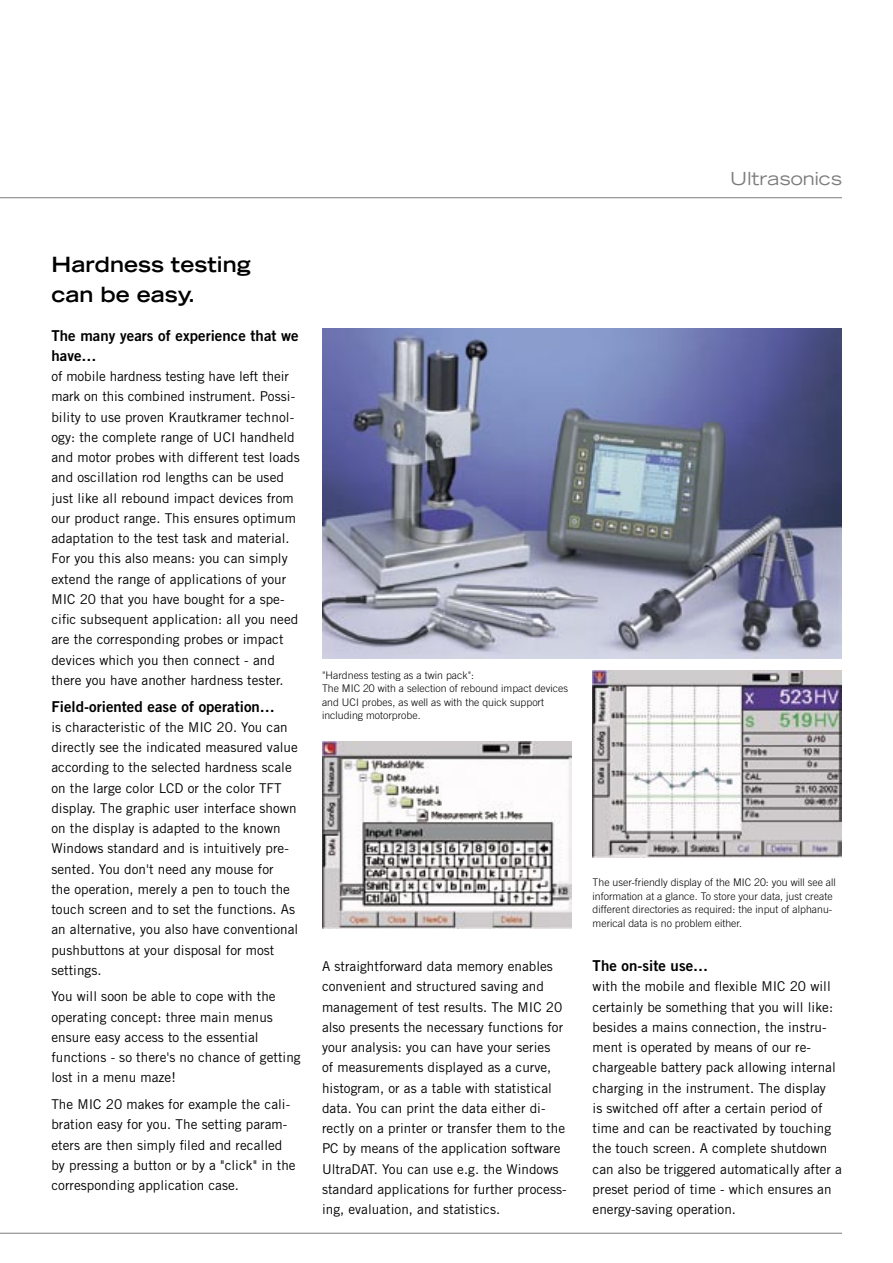
<style>
.page{position:relative;width:893px;height:1263px;background:#fff}
.page>*{position:absolute;margin:0;border:0;box-sizing:border-box;transform-origin:0 0}
.t1{font:700 expanded 21px/30px "Trade Gothic LH";letter-spacing:.005em;color:#000}
.t2{font:expanded 18px "Trade Gothic LH";letter-spacing:.005em;color:#7c7c7c}
.t3{font:15px/20.2px "Trade Gothic Bold Two";letter-spacing:.005em;color:#000}
.t4{font:13.5px/20.2px "Trade Gothic";letter-spacing:.005em;color:#000}
.t5{font:300 10.5px/13.5px "Trade Gothic";letter-spacing:.005em;color:#000}
</style>
<div class="page">
<img style="left:322px;top:741px;width:249px;height:187px">
<img style="left:322px;top:328px;width:520px;height:330px">
<img style="left:592px;top:671px;width:249px;height:187px">
<hr style="left:0;top:197px;width:842px;height:1px;background:#7c7c7c">
<hr style="left:0;top:1233px;width:842px;height:1px;background:#7c7c7c">
<h2 class="t2" style="left:730px;top:166px;width:113px">Ultrasonics</h2>
<h1 class="t1" style="left:51px;top:249px;width:201px">Hardness testing can be easy.</h1>
<p class="t3" style="left:51px;top:325px;width:249px">The many years of experience that we have…</p>
<p class="t4" style="left:51px;top:366px;width:250px">of mobile hardness testing have left their mark on this combined instrument. Possi&shy;bility to use proven Krautkramer technol&shy;ogy: the complete range of UCI handheld and motor probes with different test loads and oscillation rod lengths can be used just like all rebound impact devices from our product range. This ensures optimum adaptation to the test task and material.<br>For you this also means: you can simply extend the range of applications of your MIC 20 that you have bought for a spe&shy;cific subsequent application: all you need are the corresponding probes or impact devices which you then connect - and there you have another hardness tester.</p>
<p class="t3" style="left:51px;top:696px;width:225px">Field-oriented ease of operation…</p>
<p class="t4" style="left:51px;top:717px;width:248px">is characteristic of the MIC 20. You can directly see the indicated measured value according to the selected hardness scale on the large color LCD or the color TFT display. The graphic user interface shown on the display is adapted to the known Windows standard and is intuitively pre&shy;sented. You don't need any mouse for<br>the operation, merely a pen to touch the touch screen and to set the functions. As an alternative, you also have conventional pushbuttons at your disposal for most settings.</p>
<p class="t4" style="left:51px;top:986px;width:251px">You will soon be able to cope with the operating concept: three main menus ensure easy access to the essential functions - so there's no chance of getting lost in a menu maze!</p>
<p class="t4" style="left:51px;top:1094px;width:246px">The MIC 20 makes for example the cali&shy;bration easy for you. The setting param&shy;eters are then simply filed and recalled by pressing a button or by a "click" in the corresponding application case.</p>
<p class="t5" style="left:322px;top:668px;width:248px">"Hardness testing as a twin pack":<br>The MIC 20 with a selection of rebound impact devices and UCI probes, as well as with the quick support including motorprobe.</p>
<p class="t5" style="left:593px;top:875px;width:245px">The user-friendly display of the MIC 20: you will see all information at a glance. To store your data, just create different directories as required: the input of alphanu&shy;merical data is no problem either.</p>
<p class="t4" style="left:322px;top:956px;width:246px">A straightforward data memory enables convenient and structured saving and management of test results. The MIC 20 also presents the necessary functions for your analysis: you can have your series<br>of measurements displayed as a curve, histogram, or as a table with statistical data. You can print the data either di&shy;rectly on a printer or transfer them to the PC by means of the application software UltraDAT. You can use e.g. the Windows standard applications for further process&shy;ing, evaluation, and statistics.</p>
<p class="t3" style="left:593px;top:955px;width:117px">The on-site use…</p>
<p class="t4" style="left:593px;top:976px;width:251px">with the mobile and flexible MIC 20 will certainly be something that you will like: besides a mains connection, the instru&shy;ment is operated by means of our re&shy;chargeable battery pack allowing internal charging in the instrument. The display<br>is switched off after a certain period of time and can be reactivated by touching the touch screen. A complete shutdown can also be triggered automatically after a preset period of time - which ensures an energy-saving operation.</p>
</div>
